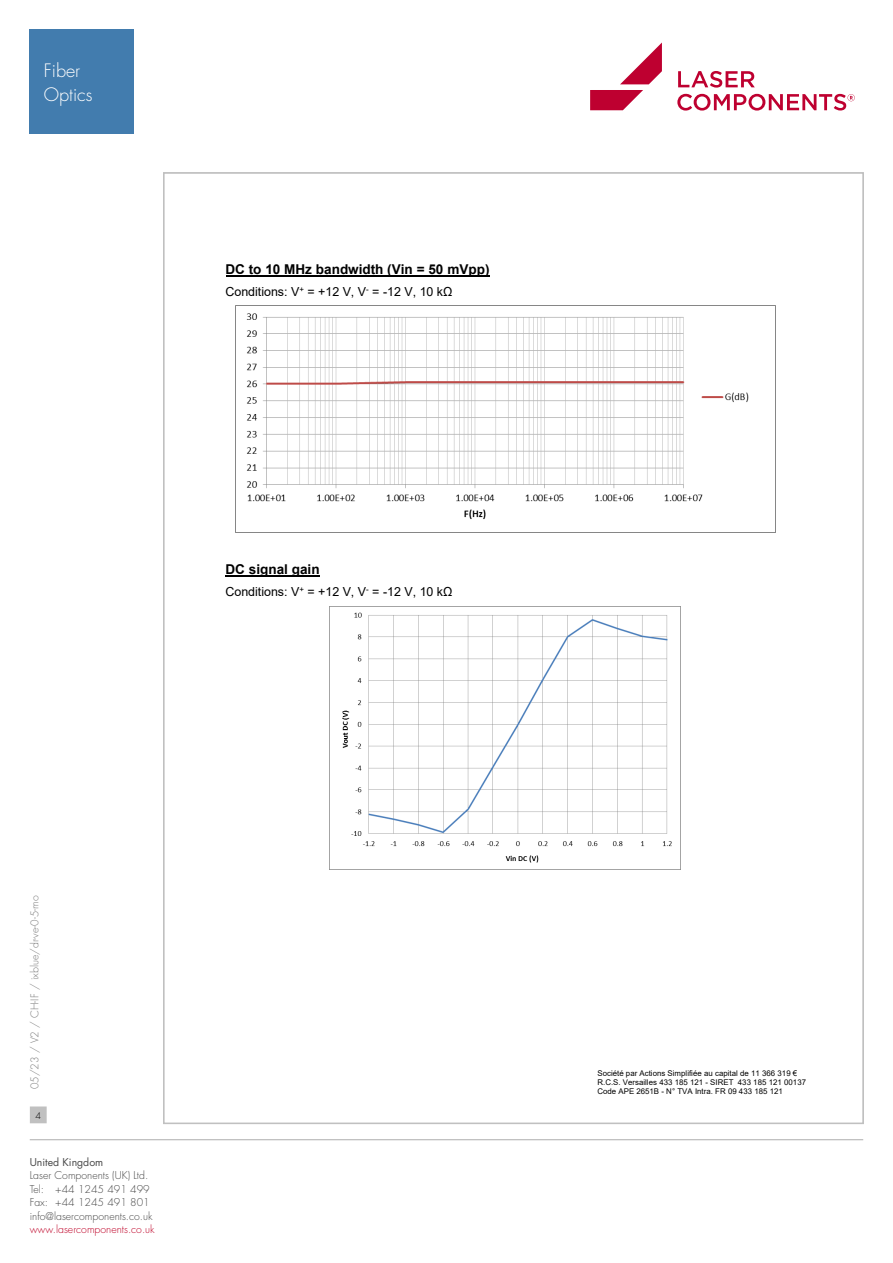
<style>
.page{position:relative;width:893px;height:1263px;background:#fff}
.page>*{position:absolute;margin:0;border:0;box-sizing:border-box;transform-origin:0 0}
.t1{font:300 18px/24px "Futura Std";color:#fff}
.t2{font:700 13.5px "Arial";color:#000}
.t3{font:12.45px "Arial";color:#000}
.t4{font:300 10.5px/13.5px "Futura Std";color:#484848}
.t5{font:300 10.5px "Futura Std";color:#7c7c7c}
.t6{font:300 10.5px "Futura Std";color:#be0027}
.t7{font:10.5px "Futura Std";color:#484848}
.t8{font:300 9px "Futura Std";color:#000}
.t9{font:7.8px/9.1px "Arial";color:#000}
</style>
<div class="page">
<hr style="left:30px;top:1139px;width:833px;height:1px;background:#c0c0c0">
<div style="left:31px;top:1107px;width:15px;height:16px;background:#c0c0c0"></div>
<div style="left:30px;top:1106px;width:17px;height:17px;border:1px solid #c0c0c0"></div>
<svg style="left:677px;top:71px;width:178px;height:40px"></svg>
<svg style="left:590px;top:43px;width:72px;height:67px"></svg>
<hr style="left:225px;top:275px;width:264px;height:2px;background:#000">
<img style="left:235px;top:306px;width:541px;height:227px">
<hr style="left:225px;top:576px;width:95px;height:1px;background:#000">
<img style="left:330px;top:606px;width:351px;height:264px">
<div style="left:30px;top:30px;width:104px;height:104px;background:#427cae"></div>
<h1 class="t1" style="left:44px;top:59px;width:50px">Fiber<br>Optics</h1>
<h2 class="t2" style="left:225px;top:260px;width:265px">DC to 10 MHz bandwidth (Vin = 50 mVpp)</h2>
<h3 class="t3" style="left:225px;top:283px;width:228px">Conditions: V<sup>+</sup> = +12 V, V<sup>-</sup> = -12 V, 10 kΩ</h3>
<h2 class="t2" style="left:225px;top:560px;width:96px">DC signal gain</h2>
<h3 class="t3" style="left:225px;top:583px;width:228px">Conditions: V<sup>+</sup> = +12 V, V<sup>-</sup> = -12 V, 10 kΩ</h3>
<h3 class="t5" style="left:28px;top:1089px;width:196px;rotate:-90deg">05/23 / V2 / CH-IF / ixblue/dr-ve-0-5-mo</h3>
<p class="t8" style="left:35px;top:1110px;width:7px">4</p>
<h3 class="t7" style="left:30px;top:1155px;width:75px">United Kingdom</h3>
<h3 class="t4" style="left:30px;top:1169px;width:124px">Laser Components (UK) Ltd.<br>Tel: +44 1245 491 499<br>Fax: +44 1245 491 801 info@lasercomponents.co.uk</h3>
<h3 class="t6" style="left:30px;top:1223px;width:126px">www.lasercomponents.co.uk</h3>
<p class="t9" style="left:597px;top:1068px;width:210px">Société par Actions Simplifiée au capital de 11 366 319 €<br>R.C.S. Versailles 433 185 121 - SIRET 433 185 121 00137<br>Code APE 2651B - N° TVA Intra. FR 09 433 185 121</p>
</div>
